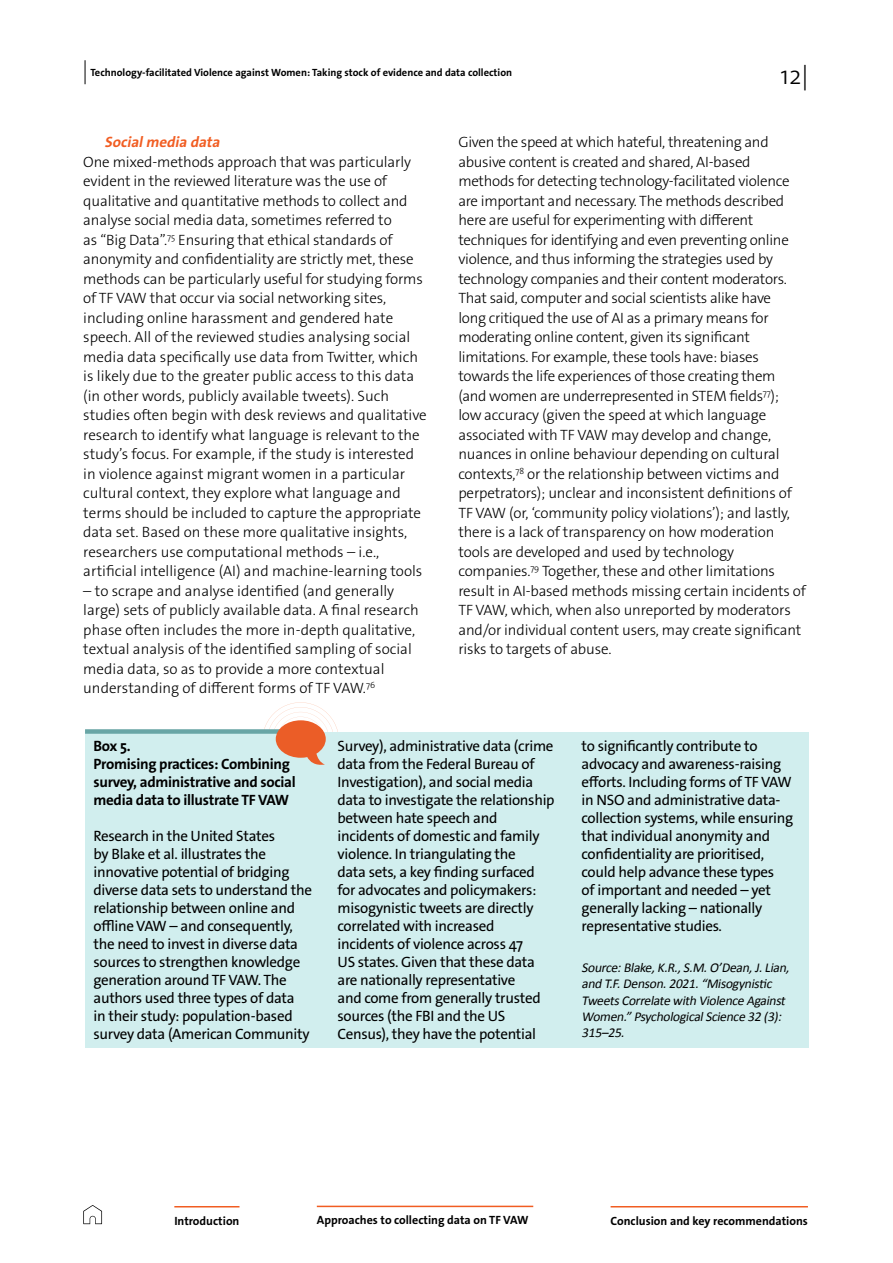
<style>
.page{position:relative;width:893px;height:1263px;background:#fff}
.page>*{position:absolute;margin:0;border:0;box-sizing:border-box;transform-origin:0 0}
.t1{font:300 25.5px "The Sans Os F";color:#000}
.t2{font:300 15px/19.5px "The Sans Os F";letter-spacing:-.01em;color:#000}
.t3{font:15px/18px "The Sans Os F";letter-spacing:-.02em;color:#000}
.t4{font:700 15px/18px "The Sans Os F";letter-spacing:-.02em;color:#000}
.t5{font:italic 700 15px "The Sans Os F";color:#f15d22}
.t6{font:italic 13.5px/16.2px "Calibri";color:#000}
.t7{font:700 12px "The Sans Os F";color:#000}
.t8{font:700 10.5px "The Sans Os F";color:#000}
</style>
<div class="page">
<svg style="left:85px;top:60px;width:1px;height:24px"></svg>
<svg style="left:83px;top:1205px;width:19px;height:19px"></svg>
<hr style="left:174px;top:1206px;width:65px;height:1px;background:#f15d22">
<hr style="left:317px;top:1206px;width:216px;height:1px;background:#f15d22">
<hr style="left:611px;top:1206px;width:197px;height:1px;background:#f15d22">
<div style="left:85px;top:733px;width:724px;height:315px;background:#d1eeee"></div>
<div style="left:85px;top:729px;width:227px;height:5px;background:#68a5a5"></div>
<svg style="left:262px;top:702px;width:77px;height:63px"></svg>
<p class="t8" style="left:90px;top:66px;width:423px">Technology-facilitated Violence against Women: Taking stock of evidence and data collection</p>
<h1 class="t1" style="left:781px;top:59px;width:30px">12|</h1>
<p class="t5" style="left:105px;top:132px;width:120px">Socialmedia data</p>
<p class="t2" style="left:83px;top:152px;width:345px">One mixed-methods approach that was particularly evident in the reviewed literature was the use of qualitative and quantitative methods to collect and analyse social media data, sometimes referred to<br>as “Big Data”.<sup>75</sup> Ensuring that ethical standards of anonymity and confidentiality are strictly met, these methods can be particularly useful for studying forms of TF VAW that occur via social networking sites, including online harassment and gendered hate speech. All of the reviewed studies analysing social media data specifically use data from Twitter, which is likely due to the greater public access to this data (in other words, publicly available tweets). Such studies often begin with desk reviews and qualitative research to identify what language is relevant to the study’s focus. For example, if the study is interested in violence against migrant women in a particular cultural context, they explore what language and terms should be included to capture the appropriate data set. Based on these more qualitative insights, researchers use computational methods – i.e., artificial intelligence (AI) and machine-learning tools</p>
<p class="t2" style="left:83px;top:581px;width:337px">– to scrape and analyse identified (and generally large) sets of publicly available data. A final research phase often includes the more in-depth qualitative, textual analysis of the identified sampling of social media data, so as to provide a more contextual understanding of different forms of TF VAW.<sup>76</sup></p>
<p class="t2" style="left:458px;top:132px;width:349px">Given the speed at which hateful, threatening and abusive content is created and shared, AI-based methods for detecting technology-facilitated violence are important and necessary. The methods described here are useful for experimenting with different techniques for identifying and even preventing online violence, and thus informing the strategies used by technology companies and their content moderators.<br>That said, computer and social scientists alike have<br>long critiqued the use of AI as a primary means for moderating online content, given its significant limitations. For example, these tools have: biases towards the life experiences of those creating them (and women are underrepresented in STEM fields<sup>77</sup>);<br>low accuracy (given the speed at which language associated with TF VAW may develop and change, nuances in online behaviour depending on cultural contexts,<sup>78</sup> or the relationship between victims and perpetrators); unclear and inconsistent definitions of TF VAW (or, ‘community policy violations’); and lastly, there is a lack of transparency on how moderation tools are developed and used by technology companies.<sup>79</sup> Together, these and other limitations result in AI-based methods missing certain incidents of TF VAW, which, when also unreported by moderators and/or individual content users, may create significant risks to targets of abuse.</p>
<p class="t4" style="left:94px;top:737px;width:204px">Box 5.<br>Promising practices: Combining survey, administrative and social media data to illustrate TF VAW</p>
<p class="t3" style="left:94px;top:827px;width:220px">Research in the United States<br>by Blake et al. illustrates the innovative potential of bridging diverse data sets to understand the relationship between online and offline VAW – and consequently, the need to invest in diverse data sources to strengthen knowledge generation around TF VAW. The authors used three types of data<br>in their study: population-based survey data (American Community</p>
<p class="t3" style="left:338px;top:737px;width:219px">Survey), administrative data (crime data from the Federal Bureau of<br>Investigation), and social media data to investigate the relationship between hate speech and incidents of domestic and family violence. In triangulating the<br>data sets, a key finding surfaced for advocates and policymakers: misogynistic tweets are directly correlated with increased incidents of violence across 47<br>US states. Given that these data are nationally representative<br>and come from generally trusted sources (the FBI and the US<br>Census), they have the potential</p>
<p class="t3" style="left:582px;top:737px;width:213px">to significantly contribute to advocacy and awareness-raising efforts. Including forms of TF VAW in NSO and administrative data&shy;collection systems, while ensuring that individual anonymity and confidentiality are prioritised, could help advance these types<br>of important and needed – yet generally lacking – nationally representative studies.</p>
<p class="t6" style="left:582px;top:959px;width:212px">Source:Blake,K.R.,S.M.O’Dean,J.Lian, and T.F.Denson.2021.“Misogynistic TweetsCorrelate with Violence Against Women.”PsychologicalScience 32 (3):<br>315–25.</p>
<p class="t7" style="left:174px;top:1213px;width:67px">Introduction</p>
<p class="t7" style="left:317px;top:1212px;width:213px">Approaches to collecting data on TF VAW</p>
<p class="t7" style="left:611px;top:1213px;width:199px">Conclusion and key recommendations</p>
</div>
